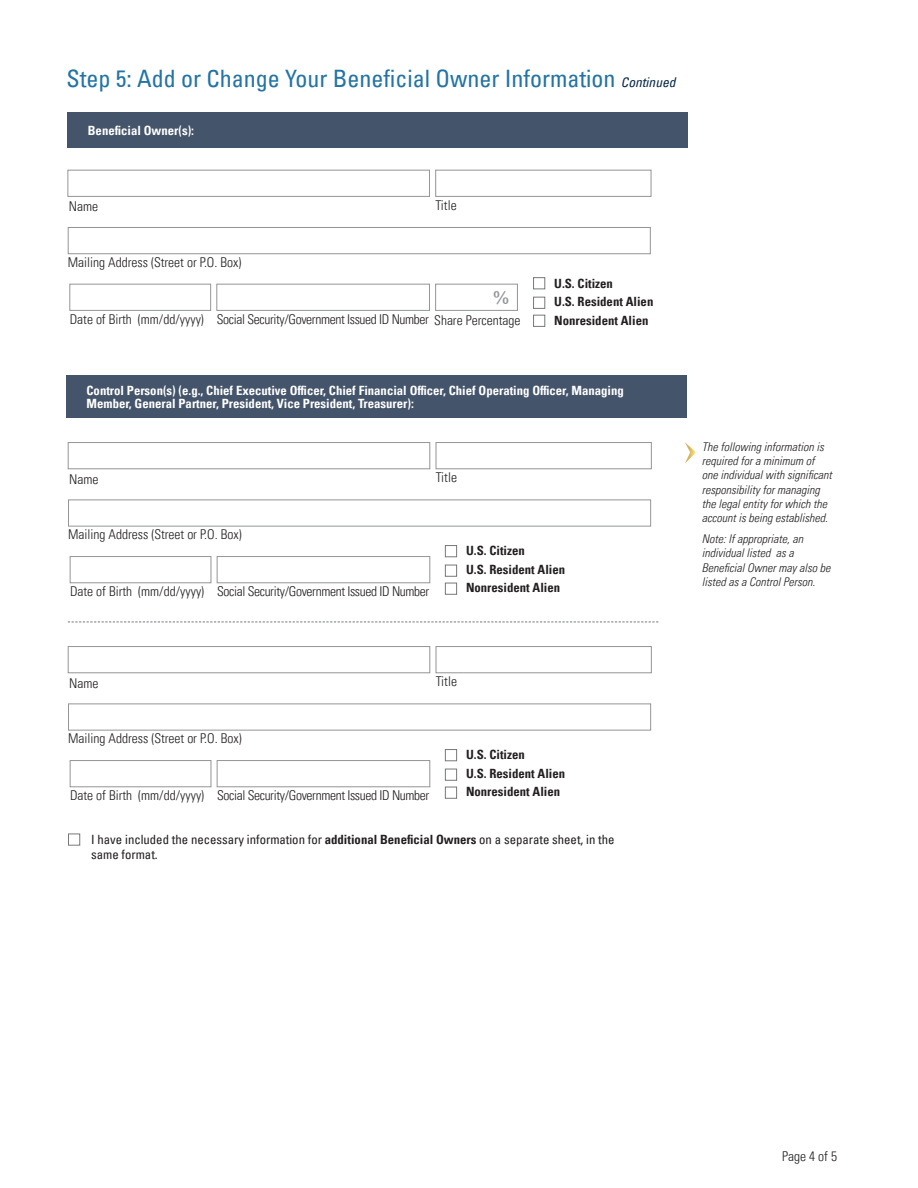
<style>
.page{position:relative;width:918px;height:1188px;background:#fff}
.page>*{position:absolute;margin:0;border:0;box-sizing:border-box;transform-origin:0 0}
.t1{font:condensed 24px "Univers LT Pro";color:#2274a4}
.t2{font:18px "Arial Rounded MT Bold";color:#939598}
.t3{font:300 condensed 13.5px "Univers LT Pro";color:#231f20}
.t4{font:300 condensed 13.5px "Univers LT Pro";letter-spacing:-.025em;color:#231f20}
.t5{font:700 condensed 12.75px/13.5px "Univers LT Pro";color:#fff}
.t6{font:700 condensed 12.75px "Univers LT Pro";color:#231f20}
.t7{font:condensed 12.75px/14.2px "Univers LT Pro";color:#231f20}
.t8{font:italic 300 condensed 12px/14.2px "Univers LT Pro";color:#231f20}
.s1{font-style:italic;font-size:13.5px;color:#092a48}
.s2{font-weight:700}
</style>
<div class="page">
<div style="left:68px;top:170px;width:362px;height:27px;background:#fff;border:1px solid #939598"></div>
<div style="left:435px;top:170px;width:216px;height:27px;background:#fff;border:1px solid #939598"></div>
<div style="left:69px;top:284px;width:142px;height:27px;background:#fff;border:1px solid #939598"></div>
<div style="left:216px;top:284px;width:214px;height:27px;background:#fff;border:1px solid #939598"></div>
<div style="left:68px;top:227px;width:583px;height:27px;background:#fff;border:1px solid #939598"></div>
<div style="left:68px;top:113px;width:620px;height:35px;background:#44546a"></div>
<div style="left:67px;top:376px;width:620px;height:42px;background:#44546a"></div>
<div style="left:68px;top:442px;width:362px;height:27px;background:#fff;border:1px solid #939598"></div>
<div style="left:436px;top:442px;width:216px;height:27px;background:#fff;border:1px solid #939598"></div>
<div style="left:70px;top:556px;width:141px;height:27px;background:#fff;border:1px solid #939598"></div>
<div style="left:217px;top:556px;width:213px;height:27px;background:#fff;border:1px solid #939598"></div>
<div style="left:68px;top:500px;width:583px;height:27px;background:#fff;border:1px solid #939598"></div>
<div style="left:68px;top:834px;width:12px;height:12px;background:#fff;border:1px solid #76787b"></div>
<svg style="left:68px;top:622px;width:591px;height:1px"></svg>
<div style="left:68px;top:646px;width:362px;height:27px;background:#fff;border:1px solid #939598"></div>
<div style="left:436px;top:646px;width:216px;height:27px;background:#fff;border:1px solid #939598"></div>
<div style="left:70px;top:760px;width:141px;height:27px;background:#fff;border:1px solid #939598"></div>
<div style="left:217px;top:760px;width:213px;height:27px;background:#fff;border:1px solid #939598"></div>
<div style="left:68px;top:704px;width:583px;height:27px;background:#fff;border:1px solid #939598"></div>
<div style="left:533px;top:277px;width:12px;height:12px;background:#fff;border:1px solid #76787b"></div>
<div style="left:533px;top:297px;width:12px;height:12px;background:#fff;border:1px solid #76787b"></div>
<div style="left:533px;top:315px;width:12px;height:12px;background:#fff;border:1px solid #76787b"></div>
<div style="left:435px;top:284px;width:83px;height:27px;background:#fff;border:1px solid #939598"></div>
<div style="left:445px;top:545px;width:12px;height:12px;background:#fff;border:1px solid #76787b"></div>
<div style="left:445px;top:565px;width:12px;height:12px;background:#fff;border:1px solid #76787b"></div>
<div style="left:445px;top:583px;width:12px;height:12px;background:#fff;border:1px solid #76787b"></div>
<div style="left:445px;top:749px;width:12px;height:12px;background:#fff;border:1px solid #76787b"></div>
<div style="left:445px;top:769px;width:12px;height:12px;background:#fff;border:1px solid #76787b"></div>
<div style="left:445px;top:787px;width:12px;height:12px;background:#fff;border:1px solid #76787b"></div>
<svg style="left:685px;top:442px;width:10px;height:22px"></svg>
<p class="t1" style="left:67px;top:63px;width:610px">Step 5: Add or Change Your Beneficial Owner Information <span class="s1">Continued</span></p>
<p class="t5" style="left:88px;top:124px;width:108px">Beneficial Owner(s):</p>
<p class="t3" style="left:69px;top:197px;width:31px">Name</p>
<p class="t3" style="left:436px;top:196px;width:23px">Title</p>
<p class="t3" style="left:68px;top:253px;width:175px">Mailing Address (Street or P.O. Box)</p>
<p class="t2" style="left:493px;top:287px;width:17px">%</p>
<p class="t3" style="left:70px;top:310px;width:136px">Date of Birth (mm/dd/yyyy)</p>
<p class="t4" style="left:217px;top:310px;width:305px">Social Security/Government Issued ID Number Share Percentage</p>
<p class="t6" style="left:554px;top:275px;width:60px">U.S. Citizen</p>
<p class="t6" style="left:554px;top:294px;width:101px">U.S. Resident Alien</p>
<p class="t6" style="left:554px;top:312px;width:96px">Nonresident Alien</p>
<p class="t5" style="left:87px;top:383px;width:539px">Control Person(s) (e.g., Chief Executive Officer, Chief Financial Officer, Chief Operating Officer, Managing<br>Member, General Partner, President, Vice President, Treasurer):</p>
<p class="t3" style="left:69px;top:470px;width:31px">Name</p>
<p class="t3" style="left:436px;top:469px;width:23px">Title</p>
<p class="t3" style="left:68px;top:526px;width:175px">Mailing Address (Street or P.O. Box)</p>
<p class="t3" style="left:70px;top:583px;width:136px">Date of Birth (mm/dd/yyyy)</p>
<p class="t4" style="left:217px;top:583px;width:214px">Social Security/Government Issued ID Number</p>
<p class="t6" style="left:466px;top:543px;width:60px">U.S. Citizen</p>
<p class="t6" style="left:466px;top:562px;width:101px">U.S. Resident Alien</p>
<p class="t6" style="left:466px;top:580px;width:96px">Nonresident Alien</p>
<p class="t8" style="left:702px;top:439px;width:131px">The following information is required for a minimum of one individual with significant responsibility for managing the legal entity for which the account is being established.</p>
<p class="t8" style="left:702px;top:531px;width:130px">Note: If appropriate, an individual listed as a<br>Beneficial Owner may also be listed as a Control Person.</p>
<p class="t3" style="left:69px;top:674px;width:31px">Name</p>
<p class="t3" style="left:436px;top:673px;width:23px">Title</p>
<p class="t3" style="left:68px;top:730px;width:175px">Mailing Address (Street or P.O. Box)</p>
<p class="t3" style="left:70px;top:787px;width:136px">Date of Birth (mm/dd/yyyy)</p>
<p class="t4" style="left:217px;top:787px;width:214px">Social Security/Government Issued ID Number</p>
<p class="t6" style="left:466px;top:747px;width:60px">U.S. Citizen</p>
<p class="t6" style="left:466px;top:766px;width:101px">U.S. Resident Alien</p>
<p class="t6" style="left:466px;top:784px;width:96px">Nonresident Alien</p>
<p class="t7" style="left:91px;top:832px;width:525px">I have included the necessary information for <span class="s2">additional Beneficial Owners</span> on a separate sheet, in the same format.</p>
<p class="t3" style="left:782px;top:1147px;width:56px">Page 4 of 5</p>
</div>
